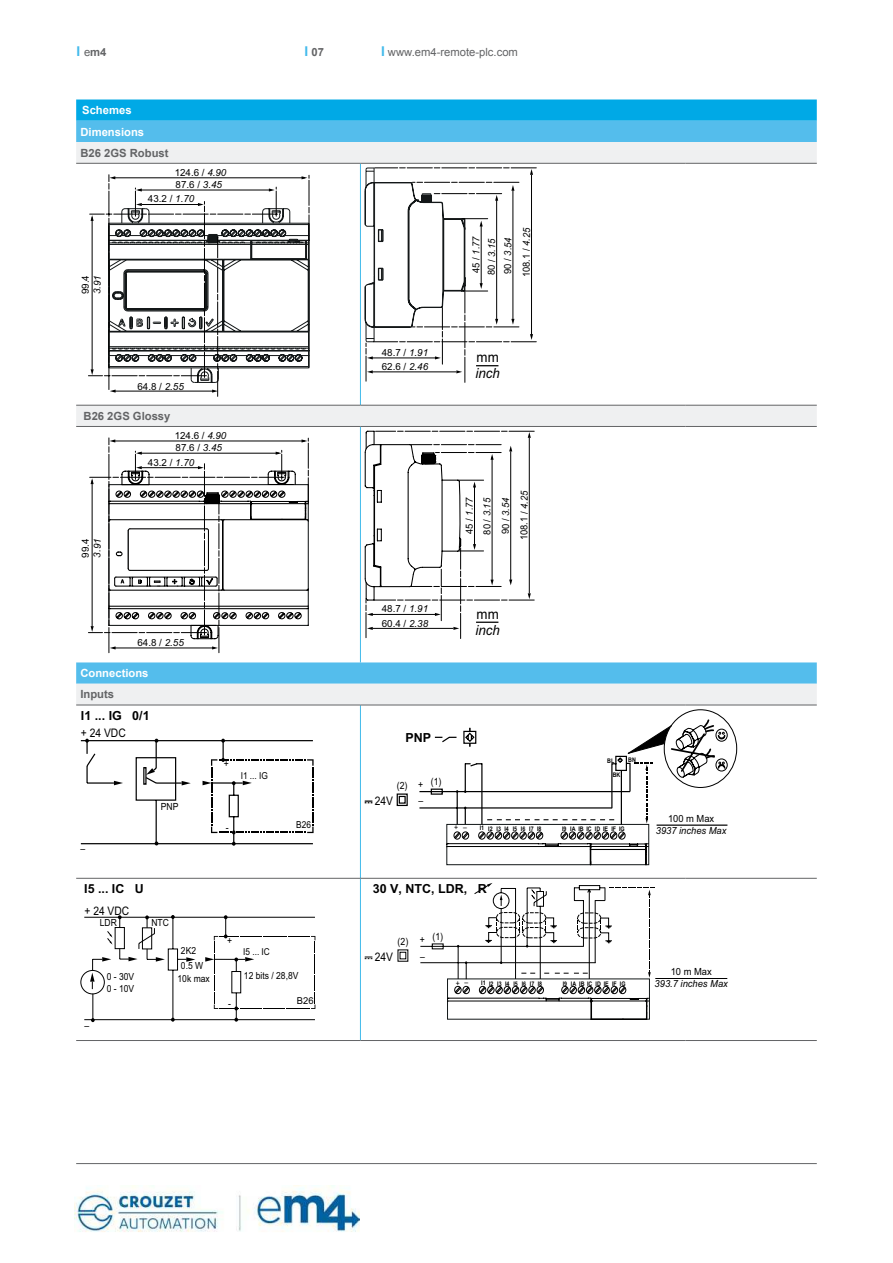
<style>
.page{position:relative;width:893px;height:1263px;background:#fff}
.page>*{position:absolute;margin:0;border:0;box-sizing:border-box;transform-origin:0 0}
.t1{font:italic 13.95px "Arial";color:#000;scale:.95 1}
.t2{font:13.95px "Arial";color:#000;scale:.95 1}
.t3{font:700 12.45px "Arial";color:#000}
.t4{font:11.85px "Arial";color:#000;scale:.87 1}
.t5{font:11.7px "Arial";color:#000;scale:.87 1}
.t6{font:700 11.25px "Arial";color:#636466}
.t7{font:700 11.25px/21.3px "Arial";color:#fff}
.t8{font:11.25px "Arial";color:#636466}
.t9{font:italic 9.9px "Arial";color:#000;scale:.95 1}
.t10{font:9.9px/16.4px "Arial";color:#000;scale:.87 1}
.t11{font:9.9px "Arial";color:#000;scale:.95 1}
.t12{font:9.75px/14.5px "Arial";color:#000}
.t13{font:9.75px/11.7px "Arial";color:#000;scale:.87 1}
.t14{font:9.75px/18.5px "Arial";color:#000;scale:.95 1}
.t15{font:italic 9.75px/15.5px "Arial";color:#000;scale:.95 1}
.t16{font:italic 9.75px "Arial";color:#000}
.t17{font:9.6px "Arial";color:#000;scale:.87 1}
.t18{font:9.45px "Arial";color:#000;scale:.87 1}
.t19{font:9.45px "Arial";color:#000}
.t20{font:7.95px "Arial";color:#000;scale:.87 1}
.t21{font:700 6.3px "Arial";color:#000;scale:.85 1}
.s1{font-size:13.5px;color:#42baeb}
.s2{font-weight:400}
.s3{font-weight:700;font-size:13.5px;color:#42baeb}
.s4{font-style:italic}
.s5{font-style:normal}
</style>
<div class="page">
<hr style="left:76px;top:1163px;width:741px;height:1px;background:#636466">
<img style="left:74px;top:1186px;width:286px;height:46px">
<svg style="left:76px;top:99px;width:741px;height:22px;background:#08abe6"></svg>
<div style="left:76px;top:121px;width:741px;height:21px;background:#54bdec"></div>
<svg style="left:76px;top:142px;width:741px;height:563px"></svg>
<hr style="left:360px;top:164px;width:1px;height:241px;background:#42baeb">
<hr style="left:360px;top:427px;width:1px;height:235px;background:#42baeb">
<hr style="left:360px;top:705px;width:1px;height:173px;background:#42baeb">
<hr style="left:360px;top:878px;width:1px;height:162px;background:#42baeb">
<hr style="left:76px;top:405px;width:284px;height:1px;background:#636466">
<hr style="left:360px;top:405px;width:326px;height:1px;background:#636466">
<hr style="left:686px;top:405px;width:131px;height:1px;background:#636466">
<hr style="left:76px;top:705px;width:284px;height:1px;background:#636466">
<hr style="left:360px;top:705px;width:326px;height:1px;background:#636466">
<hr style="left:686px;top:705px;width:131px;height:1px;background:#636466">
<hr style="left:76px;top:878px;width:284px;height:1px;background:#636466">
<hr style="left:360px;top:878px;width:326px;height:1px;background:#636466">
<hr style="left:686px;top:878px;width:131px;height:1px;background:#636466">
<hr style="left:76px;top:1040px;width:284px;height:1px;background:#636466">
<hr style="left:360px;top:1040px;width:326px;height:1px;background:#636466">
<hr style="left:686px;top:1040px;width:131px;height:1px;background:#636466">
<hr style="left:76px;top:163px;width:284px;height:1px;background:#636466">
<hr style="left:360px;top:163px;width:326px;height:1px;background:#636466">
<hr style="left:686px;top:163px;width:131px;height:1px;background:#636466">
<hr style="left:76px;top:426px;width:284px;height:1px;background:#636466">
<hr style="left:360px;top:426px;width:326px;height:1px;background:#636466">
<hr style="left:686px;top:426px;width:131px;height:1px;background:#636466">
<svg style="left:88px;top:175px;width:222px;height:221px"></svg>
<svg style="left:365px;top:168px;width:171px;height:214px"></svg>
<svg style="left:88px;top:438px;width:221px;height:215px"></svg>
<svg style="left:365px;top:431px;width:169px;height:207px"></svg>
<hr style="left:81px;top:740px;width:232px;height:1px;background:#000">
<hr style="left:81px;top:843px;width:232px;height:1px;background:#000">
<svg style="left:203px;top:739px;width:111px;height:107px"></svg>
<svg style="left:85px;top:739px;width:106px;height:106px"></svg>
<svg style="left:365px;top:800px;width:7px;height:3px"></svg>
<svg style="left:396px;top:793px;width:12px;height:14px"></svg>
<svg style="left:419px;top:709px;width:318px;height:156px"></svg>
<hr style="left:84px;top:917px;width:231px;height:1px;background:#000">
<hr style="left:84px;top:1019px;width:231px;height:1px;background:#000">
<svg style="left:205px;top:915px;width:111px;height:107px"></svg>
<div style="left:80px;top:970px;width:25px;height:24px;border:1px solid #000;border-radius:50%"></div>
<svg style="left:90px;top:915px;width:105px;height:107px"></svg>
<svg style="left:447px;top:986px;width:203px;height:34px"></svg>
<svg style="left:365px;top:956px;width:7px;height:3px"></svg>
<svg style="left:397px;top:949px;width:12px;height:13px"></svg>
<hr style="left:655px;top:978px;width:72px;height:1px;background:#000">
<svg style="left:420px;top:883px;width:235px;height:97px"></svg>
<p class="t6" style="left:77px;top:47px;width:32px"><span class="s1">I</span> <span class="s2">e</span>m4</p>
<p class="t6" style="left:305px;top:47px;width:21px"><span class="s1">I</span> 07</p>
<p class="t8" style="left:381px;top:47px;width:138px"><span class="s3">I</span> www.em4-remote-plc.com</p>
<p class="t7" style="left:80px;top:101px;width:65px">Schemes<br>Dimensions</p>
<p class="t6" style="left:80px;top:149px;width:90px">B26 2GS Robust</p>
<p class="t12" style="left:79px;top:294px;width:21px;rotate:-90deg">99.4</p>
<p class="t16" style="left:92px;top:294px;width:21px;rotate:-90deg">3.91</p>
<p class="t12" style="left:175px;top:166px;width:53px">124.6 / <span class="s4">4.90</span></p>
<p class="t12" style="left:148px;top:193px;width:48px">43.2 / <span class="s4">1.70</span></p>
<p class="t12" style="left:176px;top:178px;width:48px">87.6 / <span class="s4">3.45</span></p>
<p class="t15" style="left:468px;top:275px;width:43px;rotate:-90deg"><span class="s5">45 /</span> 1.77<br><span class="s5">80 /</span> 3.15</p>
<p class="t14" style="left:500px;top:277px;width:53px;text-indent:4px;rotate:-90deg">90 / <span class="s4">3.54<br></span>108.1 / <span class="s4">4.25</span></p>
<p class="t12" style="left:137px;top:380px;width:48px">64.8 / <span class="s4">2.55</span></p>
<p class="t6" style="left:84px;top:412px;width:88px">B26 2GS Glossy</p>
<p class="t12" style="left:79px;top:557px;width:21px;rotate:-90deg">99.4</p>
<p class="t16" style="left:92px;top:558px;width:21px;rotate:-90deg">3.91</p>
<p class="t12" style="left:175px;top:429px;width:53px">124.6 / <span class="s4">4.90</span></p>
<p class="t12" style="left:148px;top:456px;width:48px">43.2 / <span class="s4">1.70</span></p>
<p class="t12" style="left:176px;top:441px;width:48px">87.6 / <span class="s4">3.45</span></p>
<p class="t12" style="left:137px;top:637px;width:48px">64.8 / <span class="s4">2.55</span></p>
<p class="t7" style="left:80px;top:664px;width:70px">Connections</p>
<p class="t6" style="left:80px;top:690px;width:35px">Inputs</p>
<p class="t3" style="left:81px;top:711px;width:70px">I1 ... IG 0/1</p>
<p class="t4" style="left:81px;top:729px;width:53px">+ 24 VDC</p>
<p class="t10" style="left:161px;top:799px;width:22px">PNP</p>
<p class="t10" style="left:80px;top:841px;width:7px">–</p>
<p class="t3" style="left:84px;top:884px;width:61px">I5 ... IC U</p>
<p class="t5" style="left:85px;top:907px;width:53px">+ 24 VDC</p>
<p class="t13" style="left:100px;top:917px;width:21px">LDR</p>
<p class="t13" style="left:151px;top:917px;width:22px">NTC</p>
<p class="t13" style="left:107px;top:972px;width:33px">0 - 30V<br>0 - 10V</p>
<p class="t13" style="left:181px;top:946px;width:19px">2K2</p>
<p class="t13" style="left:178px;top:960px;width:39px;line-height:12.8px;text-align:center">0.5 W<br>10k max</p>
<p class="t10" style="left:85px;top:1018px;width:7px">–</p>
<p class="t10" style="left:224px;top:757px;width:7px">+</p>
<p class="t17" style="left:241px;top:772px;width:33px">I1 ... IG</p>
<p class="t10" style="left:226px;top:820px;width:5px">-</p>
<p class="t17" style="left:296px;top:820px;width:19px">B26</p>
<p class="t10" style="left:227px;top:934px;width:7px">+</p>
<p class="t10" style="left:228px;top:996px;width:5px">-</p>
<p class="t18" style="left:243px;top:948px;width:32px">I5 ... IC</p>
<p class="t13" style="left:244px;top:971px;width:64px">12 bits / 28,8V</p>
<p class="t19" style="left:297px;top:997px;width:18px">B26</p>
<p class="t12" style="left:382px;top:346px;width:48px">48.7 / <span class="s4">1.91<br></span>62.6 / <span class="s4">2.46</span></p>
<h1 class="t2" style="left:477px;top:352px;width:25px">mm</h1>
<h1 class="t1" style="left:475px;top:365px;width:27px">inch</h1>
<p class="t12" style="left:382px;top:602px;width:48px">48.7 / <span class="s4">1.91<br></span>60.4 / <span class="s4">2.38</span></p>
<p class="t15" style="left:461px;top:534px;width:41px;line-height:17.5px;rotate:-90deg"><span class="s5">45 /</span> 1.77<br><span class="s5">80 /</span> 3.15</p>
<p class="t14" style="left:497px;top:540px;width:53px;text-align:center;rotate:-90deg">90 / <span class="s4">3.54<br></span>108.1 / <span class="s4">4.25</span></p>
<h1 class="t2" style="left:477px;top:609px;width:25px">mm</h1>
<h1 class="t1" style="left:475px;top:622px;width:27px">inch</h1>
<p class="t3" style="left:406px;top:733px;width:27px">PNP</p>
<p class="t10" style="left:397px;top:778px;width:14px">(2)</p>
<p class="t4" style="left:375px;top:796px;width:23px">24V</p>
<p class="t10" style="left:418px;top:777px;width:7px">+ –</p>
<p class="t10" style="left:431px;top:774px;width:14px">(1)</p>
<p class="t21" style="left:607px;top:758px;width:10px">BL</p>
<p class="t21" style="left:628px;top:757px;width:11px">BN</p>
<p class="t21" style="left:613px;top:773px;width:11px">BK</p>
<p class="t20" style="left:454px;top:824px;width:16px">+ –</p>
<p class="t21" style="left:480px;top:826px;width:74px">I1 I2 I3 I4 I5 I6 I7 I8</p>
<p class="t21" style="left:562px;top:826px;width:75px">I9 IA IB IC ID IE IF IG</p>
<p class="t11" style="left:668px;top:814px;width:50px">100 m Max</p>
<p class="t9" style="left:656px;top:825px;width:76px">3937 inches Max</p>
<p class="t3" style="left:373px;top:884px;width:115px">30 V, NTC, LDR, R</p>
<p class="t10" style="left:398px;top:934px;width:14px">(2)</p>
<p class="t4" style="left:375px;top:952px;width:23px">24V</p>
<p class="t10" style="left:420px;top:932px;width:7px">+ –</p>
<p class="t10" style="left:433px;top:930px;width:14px">(1)</p>
<p class="t20" style="left:456px;top:980px;width:16px">+ –</p>
<p class="t21" style="left:481px;top:981px;width:73px">I1 I2 I3 I4 I5 I6 I7 I8</p>
<p class="t21" style="left:563px;top:981px;width:75px">I9 IA IB IC ID IE IF IG</p>
<p class="t11" style="left:671px;top:968px;width:45px">10 m Max</p>
<p class="t9" style="left:655px;top:978px;width:79px">393.7 inches Max</p>
</div>
